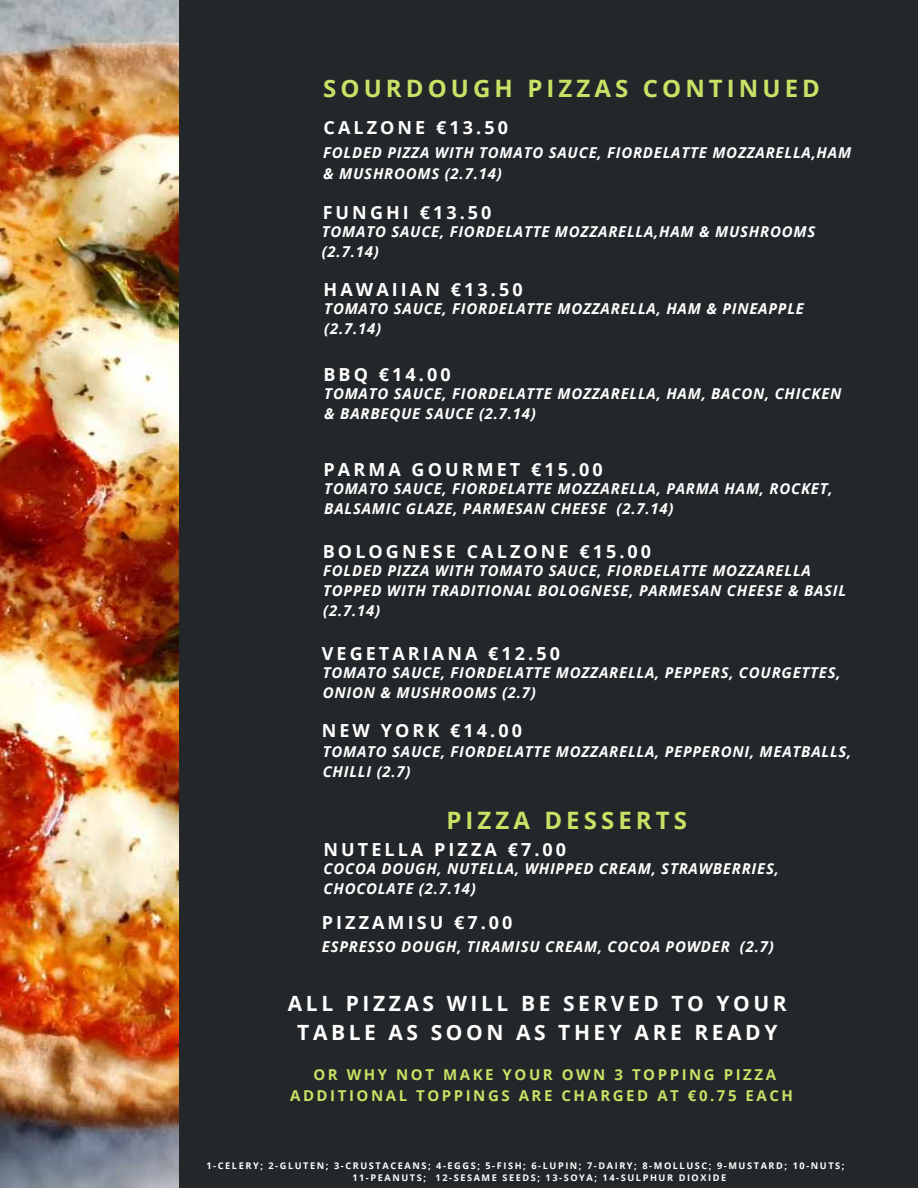
<style>
.page{position:relative;width:918px;height:1188px;background:#232729}
.page>*{position:absolute;margin:0;border:0;box-sizing:border-box;transform-origin:0 0}
.t1{font:700 24px "Open Sans";letter-spacing:.17em;color:#c9e265}
.t2{font:700 21px/29.2px "Open Sans";letter-spacing:.17em;color:#fff;text-align:center}
.t3{font:700 18px "Open Sans";letter-spacing:.17em;color:#fff}
.t4{font:italic 700 15px/20.2px "Open Sans";letter-spacing:.05em;color:#fff}
.t5{font:700 15px/20.2px "Open Sans";letter-spacing:.17em;color:#c9e265;text-align:center}
.t6{font:700 9.15px/12.6px "Open Sans";letter-spacing:.17em;color:#fff}
</style>
<div class="page">
<img style="left:0;top:0;width:179px;height:1188px">
<h1 class="t1" style="left:323px;top:71px;width:498px">SOURDOUGH PIZZAS CONTINUED</h1>
<p class="t3" style="left:323px;top:114px;width:186px">CALZONE €13.50</p>
<p class="t4" style="left:323px;top:142px;width:529px">FOLDED PIZZA WITH TOMATO SAUCE, FIORDELATTE MOZZARELLA,HAM &amp; MUSHROOMS (2.7.14)</p>
<p class="t3" style="left:323px;top:199px;width:170px">FUNGHI €13.50</p>
<p class="t4" style="left:322px;top:221px;width:495px">TOMATO SAUCE, FIORDELATTE MOZZARELLA,HAM &amp; MUSHROOMS (2.7.14)</p>
<p class="t3" style="left:324px;top:277px;width:200px">HAWAIIAN €13.50</p>
<p class="t4" style="left:324px;top:298px;width:481px">TOMATO SAUCE, FIORDELATTE MOZZARELLA, HAM &amp; PINEAPPLE (2.7.14)</p>
<p class="t3" style="left:323px;top:362px;width:129px">BBQ €14.00</p>
<p class="t4" style="left:324px;top:383px;width:519px">TOMATO SAUCE, FIORDELATTE MOZZARELLA, HAM, BACON, CHICKEN &amp; BARBEQUE SAUCE (2.7.14)</p>
<p class="t3" style="left:324px;top:456px;width:281px">PARMA GOURMET €15.00</p>
<p class="t4" style="left:324px;top:478px;width:510px">TOMATO SAUCE, FIORDELATTE MOZZARELLA, PARMA HAM, ROCKET,<br>BALSAMIC GLAZE, PARMESAN CHEESE (2.7.14)</p>
<p class="t3" style="left:323px;top:538px;width:330px">BOLOGNESE CALZONE €15.00</p>
<p class="t4" style="left:323px;top:560px;width:525px">FOLDED PIZZA WITH TOMATO SAUCE, FIORDELATTE MOZZARELLA<br>TOPPED WITH TRADITIONAL BOLOGNESE, PARMESAN CHEESE &amp; BASIL (2.7.14)</p>
<p class="t3" style="left:322px;top:640px;width:240px">VEGETARIANA €12.50</p>
<p class="t4" style="left:323px;top:662px;width:519px">TOMATO SAUCE, FIORDELATTE MOZZARELLA, PEPPERS, COURGETTES,<br>ONION &amp; MUSHROOMS (2.7)</p>
<p class="t3" style="left:322px;top:717px;width:202px">NEW YORK €14.00</p>
<p class="t4" style="left:323px;top:741px;width:530px">TOMATO SAUCE, FIORDELATTE MOZZARELLA, PEPPERONI, MEATBALLS,<br>CHILLI (2.7)</p>
<h1 class="t1" style="left:446px;top:803px;width:242px">PIZZA DESSERTS</h1>
<p class="t3" style="left:323px;top:837px;width:244px">NUTELLA PIZZA €7.00</p>
<p class="t4" style="left:323px;top:858px;width:457px">COCOA DOUGH, NUTELLA, WHIPPED CREAM, STRAWBERRIES,<br>CHOCOLATE (2.7.14)</p>
<p class="t3" style="left:322px;top:910px;width:192px">PIZZAMISU €7.00</p>
<p class="t4" style="left:322px;top:936px;width:453px">ESPRESSO DOUGH, TIRAMISU CREAM, COCOA POWDER (2.7)</p>
<h2 class="t2" style="left:288px;top:988px;width:500px">ALL PIZZAS WILL BE SERVED TO YOUR<br>TABLE AS SOON AS THEY ARE READY</h2>
<p class="t5" style="left:290px;top:1064px;width:504px">OR WHY NOT MAKE YOUR OWN 3 TOPPING PIZZA<br>ADDITIONAL TOPPINGS ARE CHARGED AT €0.75 EACH</p>
<p class="t6" style="left:352px;top:1159px;width:494px;text-indent:-146px">1-CELERY; 2-GLUTEN; 3-CRUSTACEANS; 4-EGGS; 5-FISH; 6-LUPIN; 7-DAIRY; 8-MOLLUSC; 9-MUSTARD; 10-NUTS;<br>11-PEANUTS; 12-SESAME SEEDS; 13-SOYA; 14-SULPHUR DIOXIDE</p>
</div>
